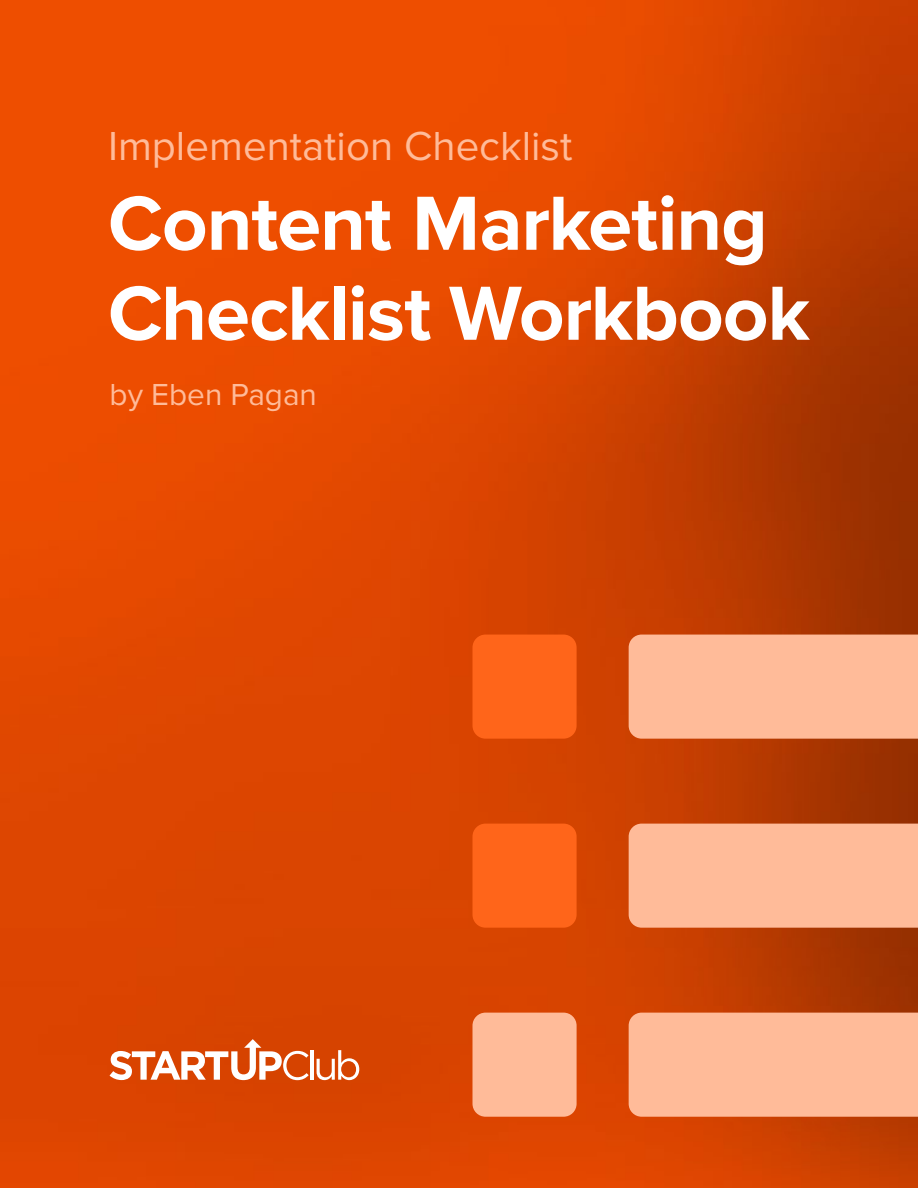
<style>
.page{position:relative;width:918px;height:1188px;background:#fff}
.page>*{position:absolute;margin:0;border:0;box-sizing:border-box;transform-origin:0 0}
.t1{font:700 79.5px/90px "Proxima Nova";letter-spacing:-.015em;color:#fff}
.t2{font:42px "Proxima Nova";color:#fb9}
.t3{font:31.5px "Proxima Nova";color:#fb9}
</style>
<div class="page">
<img style="left:0;top:0;width:918px;height:1188px">
<hr style="left:310px;top:1050px;width:3px;height:30px;background:#fff">
<svg style="left:317px;top:1050px;width:42px;height:30px"></svg>
<svg style="left:110px;top:1039px;width:199px;height:41px"></svg>
<div style="left:473px;top:635px;width:104px;height:104px;background:#ff651a;border-radius:13px"></div>
<div style="left:473px;top:824px;width:104px;height:104px;background:#ff651a;border-radius:13px"></div>
<div style="left:473px;top:1013px;width:104px;height:104px;background:#fb9;border-radius:13px"></div>
<div style="left:629px;top:1013px;width:289px;height:104px;background:#fb9"></div>
<div style="left:629px;top:824px;width:289px;height:104px;background:#fb9"></div>
<div style="left:629px;top:635px;width:289px;height:104px;background:#fb9"></div>
<p class="t2" style="left:108px;top:122px;width:466px">Implementation Checklist</p>
<p class="t1" style="left:108px;top:180px;width:703px">Content Marketing<br>Checklist Workbook</p>
<p class="t3" style="left:110px;top:377px;width:209px">by Eben Pagan</p>
</div>
